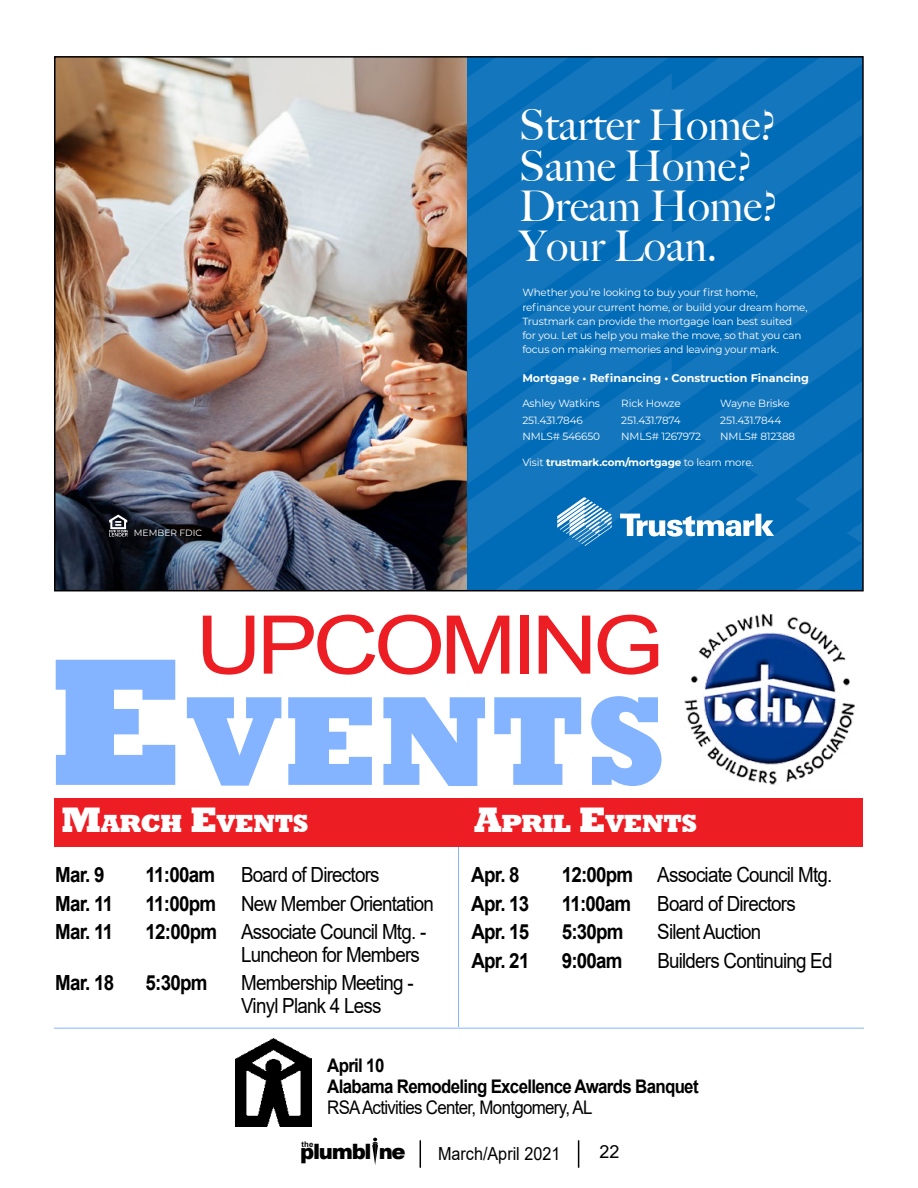
<style>
.page{position:relative;width:918px;height:1188px;background:#fff}
.page>*{position:absolute;margin:0;border:0;box-sizing:border-box;transform-origin:0 0}
.t1{font:800 129px "Rockwell";color:#84b4ff}
.t2{font:81px "Arial";letter-spacing:-.055em;color:#ed1d24;scale:1.13 1}
.t3{font:500 42.3px/40.3px "Big Caslon";color:#fff}
.t4{font:800 25.5px "Rockwell";letter-spacing:-.03em;color:#fff}
.t5{font:900 21.15px "Arial";letter-spacing:-.06em;color:#000}
.t6{font:20.85px/22.5px "Arial";letter-spacing:-.04em;color:#000;scale:.9 1}
.t7{font:700 20.85px "Arial";letter-spacing:-.04em;color:#000;scale:.9 1}
.t8{font:700 18.75px/21px "Arial";letter-spacing:-.04em;color:#000;scale:.9 1}
.t9{font:18.75px "Arial";letter-spacing:-.04em;color:#000;scale:.9 1}
.t10{font:18px "Arial";color:#000;scale:.9 1}
.t11{font:18px "Arial";color:#000}
.t12{font:700 11.1px "Montserrat";color:#fff}
.t13{font:10.5px/16.5px "Montserrat";letter-spacing:-.015em;color:#fff}
.t14{font:10.35px/14.2px "Montserrat";letter-spacing:-.015em;color:#fff}
.t15{font:700 10.35px "Montserrat";letter-spacing:-.015em;color:#fff}
.t16{font:9.15px "Montserrat";color:#fff}
.t17{font:700 7.8px "Arial";color:#000}
.s1{font-weight:400}
.s2{font-size:184.2px}
.s3{font-size:36.45px}
.s4{font-weight:700}
</style>
<div class="page">
<svg style="left:372px;top:1138px;width:6px;height:27px"></svg>
<svg style="left:420px;top:1140px;width:1px;height:28px"></svg>
<svg style="left:578px;top:1140px;width:1px;height:28px"></svg>
<hr style="left:458px;top:846px;width:1px;height:181px;background:#84b4ff">
<img style="left:57px;top:59px;width:411px;height:529px">
<svg style="left:476px;top:554px;width:144px;height:34px;fill:#006bb7"></svg>
<svg style="left:468px;top:484px;width:152px;height:70px;fill:#006bb7"></svg>
<svg style="left:468px;top:413px;width:152px;height:71px;fill:#1476bc"></svg>
<svg style="left:468px;top:343px;width:393px;height:70px;fill:#1476bc"></svg>
<svg style="left:763px;top:59px;width:98px;height:284px;fill:#1174bb"></svg>
<svg style="left:763px;top:59px;width:34px;height:212px;fill:#1174bb"></svg>
<svg style="left:468px;top:59px;width:295px;height:320px;fill:#1476bc"></svg>
<svg style="left:468px;top:59px;width:242px;height:250px;fill:#1476bc"></svg>
<svg style="left:109px;top:515px;width:19px;height:21px"></svg>
<svg style="left:620px;top:405px;width:241px;height:183px"></svg>
<svg style="left:557px;top:497px;width:55px;height:49px"></svg>
<div style="left:54px;top:798px;width:404px;height:48px;background:#ed1d24"></div>
<div style="left:458px;top:798px;width:405px;height:48px;background:#ed1d24"></div>
<img style="left:684px;top:615px;width:171px;height:170px">
<hr style="left:54px;top:1028px;width:810px;height:1px;background:#84b4ff">
<img style="left:236px;top:1038px;width:75px;height:89px">
<h3 class="t3" style="left:519px;top:103px;width:260px">Starter Home?<br>Same Home?<br>Dream Home?<br>Your Loan.</h3>
<p class="t14" style="left:522px;top:285px;width:287px">Whether you’re looking to buy your first home, refinance your current home, or build your dream home, Trustmark can provide the mortgage loan best suited for you. Let us help you make the move, so that you can focus on making memories and leaving your mark.</p>
<p class="t12" style="left:522px;top:370px;width:288px">Mortgage • Refinancing • Construction Financing</p>
<p class="t13" style="left:522px;top:395px;width:79px">Ashley Watkins<br>251.431.7846<br>NMLS# 546650</p>
<p class="t13" style="left:621px;top:395px;width:81px">Rick Howze<br>251.431.7874<br>NMLS# 1267972</p>
<p class="t13" style="left:720px;top:395px;width:76px">Wayne Briske<br>251.431.7844<br>NMLS# 812388</p>
<p class="t16" style="left:134px;top:527px;width:70px">MEMBER FDIC</p>
<p class="t15" style="left:522px;top:455px;width:233px"><span class="s1">Visit</span> trustmark.com/mortgage <span class="s1">to learn more.</span></p>
<h2 class="t2" style="left:196px;top:589px;width:416px">UPCOMING</h2>
<h1 class="t1" style="left:48px;top:667px;width:621px"><span class="s2">E</span>VENTS</h1>
<h3 class="t4" style="left:61px;top:809px;width:249px"><span class="s3">M</span>ARCH <span class="s3">E</span>VENTS</h3>
<h3 class="t4" style="left:474px;top:809px;width:225px"><span class="s3">A</span>PRIL <span class="s3">E</span>VENTS</h3>
<h3 class="t7" style="left:55px;top:860px;width:56px">Mar. 9</h3>
<h3 class="t6" style="left:146px;top:864px;width:262px"><span class="s4">11:00am</span> Board of Directors</h3>
<h3 class="t7" style="left:55px;top:889px;width:66px">Mar. 11</h3>
<h3 class="t6" style="left:146px;top:892px;width:322px"><span class="s4">11:00pm</span> New Member Orientation</h3>
<h3 class="t7" style="left:55px;top:917px;width:66px">Mar. 11</h3>
<h3 class="t6" style="left:241px;top:920px;width:207px;text-indent:-96px"><span class="s4">12:00pm</span> Associate Council Mtg. -<br>Luncheon for Members</h3>
<h3 class="t7" style="left:55px;top:968px;width:67px">Mar. 18</h3>
<h3 class="t7" style="left:146px;top:968px;width:70px">5:30pm</h3>
<h3 class="t6" style="left:241px;top:971px;width:193px">Membership Meeting -<br>Vinyl Plank 4 Less</h3>
<h3 class="t7" style="left:471px;top:860px;width:55px">Apr. 8</h3>
<h3 class="t6" style="left:562px;top:864px;width:302px"><span class="s4">12:00pm</span> Associate Council Mtg.</h3>
<h3 class="t7" style="left:471px;top:889px;width:66px">Apr. 13</h3>
<h3 class="t6" style="left:562px;top:892px;width:262px"><span class="s4">11:00am</span> Board of Directors</h3>
<h3 class="t7" style="left:471px;top:917px;width:66px">Apr. 15</h3>
<h3 class="t7" style="left:562px;top:917px;width:70px">5:30pm</h3>
<h3 class="t6" style="left:657px;top:921px;width:117px">Silent Auction</h3>
<h3 class="t7" style="left:471px;top:946px;width:66px">Apr. 21</h3>
<h3 class="t7" style="left:562px;top:946px;width:69px">9:00am</h3>
<h3 class="t6" style="left:657px;top:949px;width:196px">Builders Continuing Ed</h3>
<h3 class="t8" style="left:327px;top:1055px;width:414px">April 10<br>Alabama Remodeling Excellence Awards Banquet</h3>
<h3 class="t9" style="left:327px;top:1095px;width:296px">RSA Activities Center, Montgomery, AL</h3>
<p class="t17" style="left:301px;top:1139px;width:13px">the</p>
<h3 class="t5" style="left:300px;top:1136px;width:107px">plumbl ne</h3>
<h3 class="t10" style="left:438px;top:1141px;width:138px">March/April 2021</h3>
<h3 class="t11" style="left:599px;top:1139px;width:22px">22</h3>
</div>
